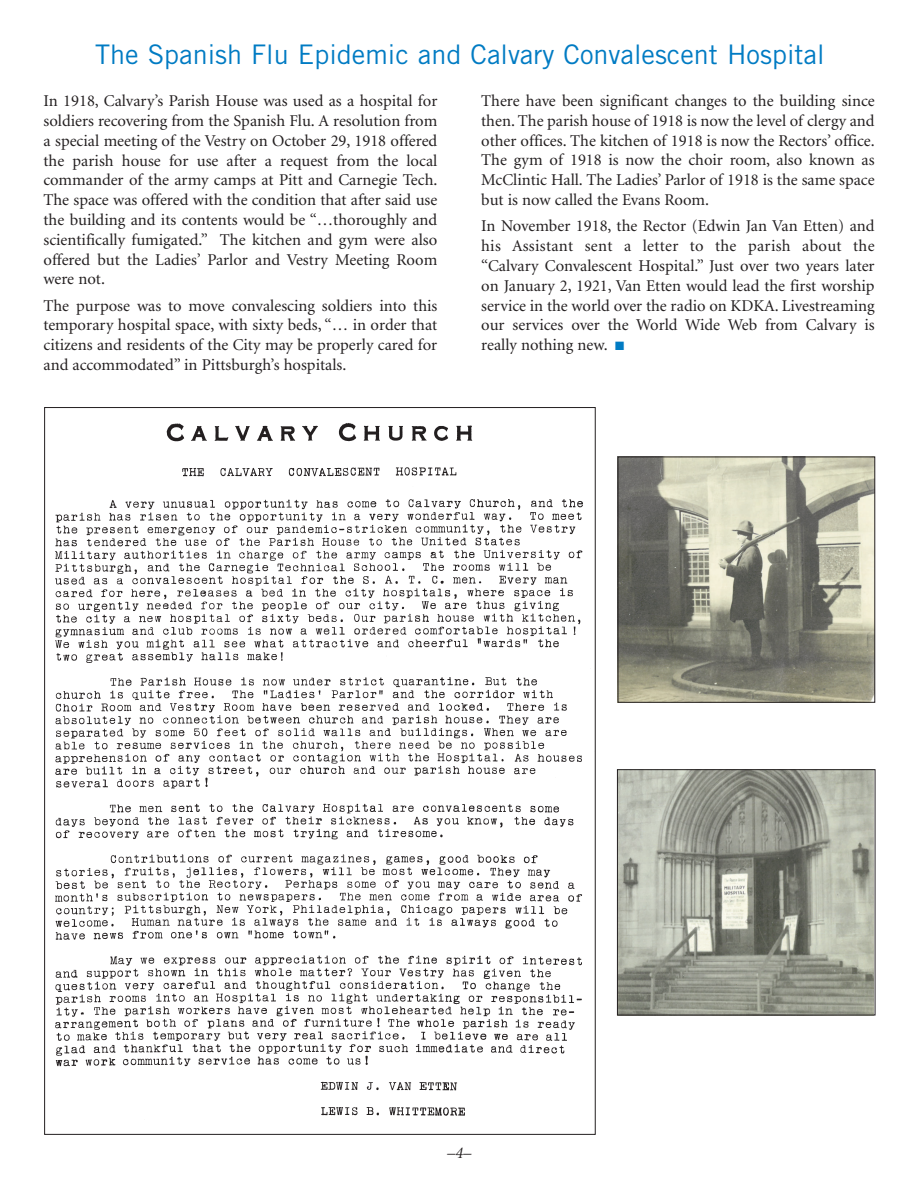
<style>
.page{position:relative;width:918px;height:1188px;background:#fff}
.page>*{position:absolute;margin:0;border:0;box-sizing:border-box;transform-origin:0 0}
.t1{font:27px "Trade Gothic";color:#007bc3}
.t2{font:16.5px/19.8px "Minion";color:#231f20;text-align:justify}
.t3{font:italic 16.5px "Minion";color:#231f20}
.s1{color:#007bc3}
</style>
<div class="page">
<img style="left:619px;top:771px;width:254px;height:242px">
<div style="left:617px;top:769px;width:258px;height:246px;border:1px solid #231f20"></div>
<img style="left:620px;top:459px;width:253px;height:241px">
<div style="left:618px;top:457px;width:257px;height:245px;border:1px solid #231f20"></div>
<img style="left:55px;top:423px;width:528px;height:693px">
<h1 class="t1" style="left:95px;top:44px;width:731px">The Spanish Flu Epidemic and Calvary Convalescent Hospital</h1>
<p class="t2" style="left:44px;top:92px;width:395px">In 1918, Calvary’s Parish House was used as a hospital for soldiers recovering from the Spanish Flu. A resolution from a special meeting of the Vestry on October 29, 1918 offered the parish house for use after a request from the local commander of the army camps at Pitt and Carnegie Tech.<br>The space was offered with the condition that after said use the building and its contents would be “…thoroughly and scientifically fumigated.” The kitchen and gym were also offered but the Ladies’ Parlor and Vestry Meeting Room were not.</p>
<p class="t2" style="left:44px;top:297px;width:395px">The purpose was to move convalescing soldiers into this temporary hospital space, with sixty beds, “… in order that citizens and residents of the City may be properly cared for and accommodated” in Pittsburgh’s hospitals.</p>
<p class="t2" style="left:481px;top:92px;width:395px">There have been significant changes to the building since then. The parish house of 1918 is now the level of clergy and other offices. The kitchen of 1918 is now the Rectors’ office.<br>The gym of 1918 is now the choir room, also known as McClintic Hall. The Ladies’ Parlor of 1918 is the same space but is now called the Evans Room.</p>
<p class="t2" style="left:481px;top:218px;width:395px">In November 1918, the Rector (Edwin Jan Van Etten) and his Assistant sent a letter to the parish about the “Calvary Convalescent Hospital.” Just over two years later on January 2, 1921, Van Etten would lead the first worship service in the world over the radio on KDKA. Livestreaming our services over the World Wide Web from Calvary is really nothing new. <span class="s1">■</span></p>
<p class="t3" style="left:447px;top:1146px;width:26px">–4–</p>
</div>
